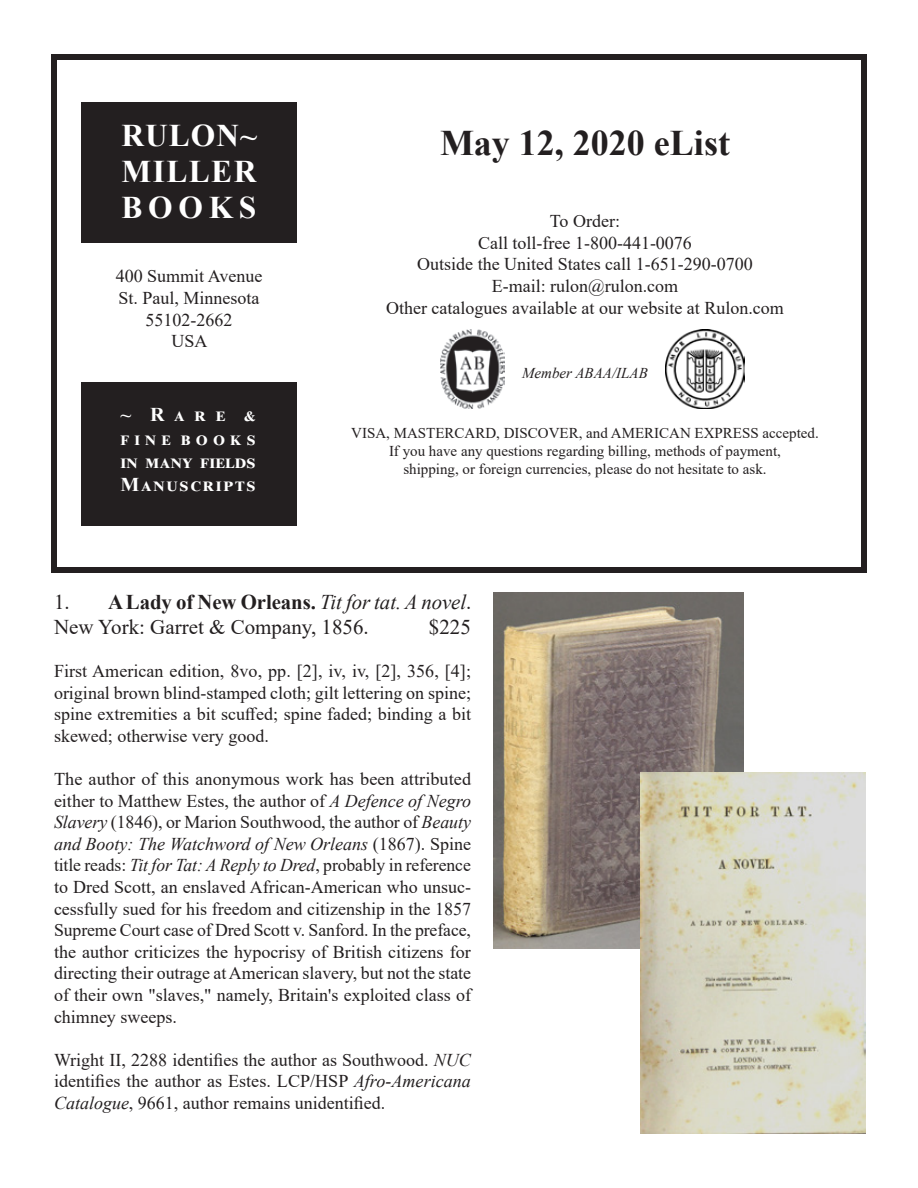
<style>
.page{position:relative;width:918px;height:1188px;background:#fff}
.page>*{position:absolute;margin:0;border:0;box-sizing:border-box;transform-origin:0 0}
.t1{font:700 36px "Times New Roman";color:#231f20}
.t2{font:700 31.5px/36px "Times New Roman";letter-spacing:.045em;color:#fff;text-align:justify}
.t3{font:21px/25.2px "Times New Roman";color:#231f20}
.t4{font:700 19.5px/23.4px "Times New Roman";letter-spacing:.085em;color:#fff;text-align:justify}
.t5{font:18px/21.6px "Times New Roman";color:#231f20;text-align:justify}
.t6{font:15px/18px "Times New Roman";color:#231f20;text-align:center}
.t7{font:italic 15px "Times New Roman";color:#231f20}
.s1{font-weight:700}
.s2{font-style:italic}
</style>
<div class="page">
<div style="left:81px;top:102px;width:216px;height:141px;background:#231f20"></div>
<div style="left:51px;top:54px;width:816px;height:519px;border:6px solid #231f20"></div>
<div style="left:81px;top:382px;width:216px;height:144px;background:#231f20"></div>
<img style="left:440px;top:330px;width:65px;height:78px">
<img style="left:665px;top:329px;width:79px;height:80px">
<img style="left:493px;top:592px;width:250px;height:356px">
<img style="left:641px;top:772px;width:224px;height:362px">
<p class="t2" style="left:122px;top:116px;width:137px">RULON~ MILLER BOOKS</p>
<p class="t1" style="left:440px;top:117px;width:291px">May 12, 2020 eList</p>
<p class="t5" style="left:386px;top:210px;width:399px;text-align:center">To Order:<br>Call toll-free 1-800-441-0076<br>Outside the United States call 1-651-290-0700<br>E-mail: rulon@rulon.com<br>Other catalogues available at our website at Rulon.com</p>
<p class="t5" style="left:116px;top:265px;width:148px;text-align:center">400 Summit Avenue<br>St. Paul, Minnesota<br>55102-2662<br>USA</p>
<p class="t4" style="left:121px;top:402px;width:136px">~ R a r e &amp; f i n e b o o k s in many fields Manuscripts</p>
<p class="t7" style="left:522px;top:363px;width:127px">Member ABAA/ILAB</p>
<p class="t6" style="left:351px;top:423px;width:469px">VISA, MASTERCARD, DISCOVER, and AMERICAN EXPRESS accepted.<br>If you have any questions regarding billing, methods of payment,<br>shipping, or foreign currencies, please do not hesitate to ask.</p>
<p class="t3" style="left:54px;top:588px;width:419px">1. <span class="s1">A Lady of New Orleans.</span> <span class="s2">Tit for tat. A novel</span>.<br>New York: Garret &amp; Company, 1856.</p>
<p class="t3" style="left:429px;top:613px;width:43px">$225</p>
<p class="t5" style="left:54px;top:660px;width:419px">First American edition, 8vo, pp. [2], iv, iv, [2], 356, [4]; original brown blind-stamped cloth; gilt lettering on spine; spine extremities a bit scuffed; spine faded; binding a bit skewed; otherwise very good.</p>
<p class="t5" style="left:54px;top:768px;width:419px">The author of this anonymous work has been attributed either to Matthew Estes, the author of <span class="s2">A Defence of Negro Slavery</span> (1846), or Marion Southwood, the author of <span class="s2">Beauty and Booty: The Watchword of New Orleans</span> (1867). Spine title reads: <span class="s2">Tit for Tat: A Reply to Dred</span>, probably in reference to Dred Scott, an enslaved African-American who unsuc&shy;cessfully sued for his freedom and citizenship in the 1857<br>Supreme Court case of Dred Scott v. Sanford. In the preface, the author criticizes the hypocrisy of British citizens for directing their outrage at American slavery, but not the state of their own "slaves," namely, Britain's exploited class of chimney sweeps.</p>
<p class="t5" style="left:54px;top:1048px;width:418px">Wright II, 2288 identifies the author as Southwood. <span class="s2">NUC </span>identifies the author as Estes. LCP/HSP <span class="s2">Afro-Americana Catalogue</span>, 9661, author remains unidentified.</p>
</div>
